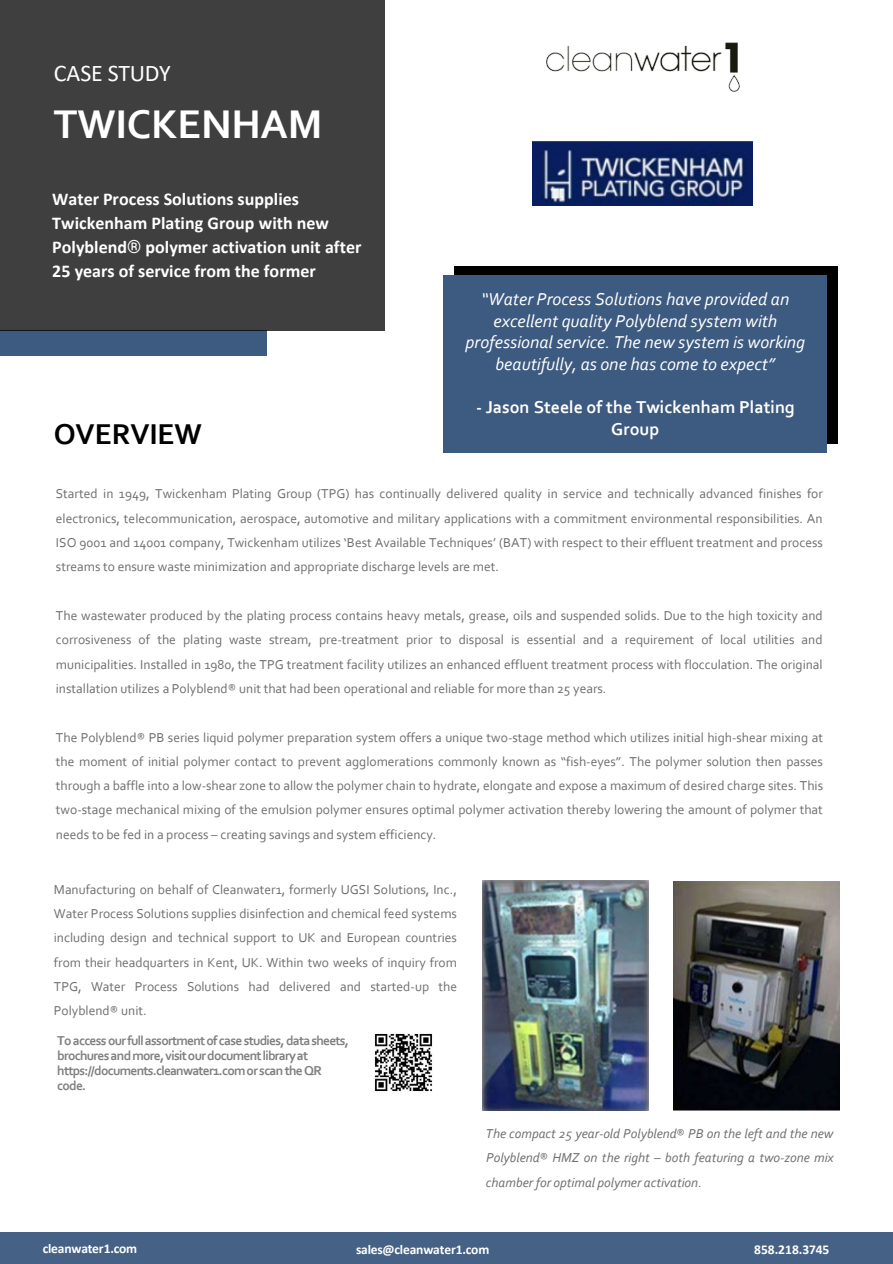
<style>
.page{position:relative;width:893px;height:1264px;background:#fff}
.page>*{position:absolute;margin:0;border:0;box-sizing:border-box;transform-origin:0 0}
.t1{font:700 42px "Corbel";letter-spacing:-.005em;color:#fff}
.t2{font:700 30px "Corbel";letter-spacing:-.005em;color:#000}
.t3{font:24px "Calibri";letter-spacing:-.015em;color:#fff}
.t4{font:italic 18px/21.6px "Corbel";color:#fff;text-align:center}
.t5{font:700 18px/24px "Calibri";letter-spacing:.005em;color:#fff}
.t6{font:700 18px/21.6px "Corbel";color:#fff;text-align:center}
.t7{font:13.5px/24.3px "Corbel";color:#6d6e71;text-align:justify}
.t8{font:700 13.5px/15px "Corbel";letter-spacing:-.05em;color:#7f7f7f}
.t9{font:italic 13.5px/24.3px "Corbel";color:#6d6e71;text-align:justify}
.t10{font:700 13.5px "Calibri";letter-spacing:-.01em;color:#fff}
.s1{font-family:"Roboto";font-weight:400}
.s2{font-style:normal}
</style>
<div class="page">
<div style="left:454px;top:266px;width:383px;height:177px;background:#000"></div>
<div style="left:0;top:330px;width:266px;height:26px;background:#3d5a80"></div>
<img style="left:546px;top:42px;width:193px;height:49px">
<div style="left:0;top:0;width:384px;height:330px;background:#3f3f3f"></div>
<div style="left:0;top:1231px;width:892px;height:32px;background:#456185"></div>
<img style="left:673px;top:881px;width:166px;height:229px">
<img style="left:482px;top:880px;width:166px;height:230px">
<img style="left:532px;top:140px;width:220px;height:65px">
<div style="left:444px;top:275px;width:383px;height:177px;background:#3d5a80"></div>
<img style="left:374px;top:1033px;width:59px;height:59px">
<p class="t3" style="left:54px;top:57px;width:119px">CASE STUDY</p>
<p class="t1" style="left:54px;top:98px;width:270px">TWICKENHAM</p>
<p class="t5" style="left:52px;top:187px;width:310px">Water Process Solutions supplies Twickenham Plating Group with new Polyblend<span class="s1">®</span> polymer activation unit after 25 years of service from the former</p>
<p class="t2" style="left:54px;top:415px;width:150px">OVERVIEW</p>
<p class="t4" style="left:465px;top:287px;width:341px">“Water Process Solutions have provided an excellent quality Polyblend system with professional service. The new system is working beautifully, as one has come to expect”</p>
<p class="t6" style="left:476px;top:395px;width:320px">- Jason Steele of the Twickenham Plating<br>Group</p>
<p class="t7" style="left:56px;top:481px;width:768px">Started in 1949, Twickenham Plating Group (TPG) has continually delivered quality in service and technically advanced finishes for electronics, telecommunication, aerospace, automotive and military applications with a commitment environmental responsibilities. An ISO 9001 and 14001 company, Twickenham utilizes ‘Best Available Techniques’ (BAT) with respect to their effluent treatment and process streams to ensure waste minimization and appropriate discharge levels are met.</p>
<p class="t7" style="left:56px;top:603px;width:768px">The wastewater produced by the plating process contains heavy metals, grease, oils and suspended solids. Due to the high toxicity and corrosiveness of the plating waste stream, pre-treatment prior to disposal is essential and a requirement of local utilities and municipalities. Installed in 1980, the TPG treatment facility utilizes an enhanced effluent treatment process with flocculation. The original installation utilizes a Polyblend® unit that had been operational and reliable for more than 25 years.</p>
<p class="t7" style="left:56px;top:724px;width:768px">The Polyblend® PB series liquid polymer preparation system offers a unique two-stage method which utilizes initial high-shear mixing at the moment of initial polymer contact to prevent agglomerations commonly known as “fish-eyes”. The polymer solution then passes through a baffle into a low-shear zone to allow the polymer chain to hydrate, elongate and expose a maximum of desired charge sites. This two-stage mechanical mixing of the emulsion polymer ensures optimal polymer activation thereby lowering the amount of polymer that needs to be fed in a process – creating savings and system efficiency.</p>
<p class="t7" style="left:54px;top:876px;width:405px">Manufacturing on behalf of Cleanwater1, formerly UGSI Solutions, Inc., Water Process Solutions supplies disinfection and chemical feed systems including design and technical support to UK and European countries from their headquarters in Kent, UK. Within two weeks of inquiry from TPG, Water Process Solutions had delivered and started-up the Polyblend® unit.</p>
<p class="t8" style="left:57px;top:1032px;width:293px">To access our full assortment of case studies, data sheets, brochures and more, visit our document library at https://documents.cleanwater1.com or scan the QR code.</p>
<p class="t9" style="left:486px;top:1120px;width:349px">The compact 25 year-old Polyblend<span class="s2">®</span> PB on the left and the new Polyblend<span class="s2">®</span> HMZ on the right – both featuring a two-zone mix chamber for optimal polymer activation.</p>
<p class="t10" style="left:43px;top:1238px;width:96px">cleanwater1.com</p>
<p class="t10" style="left:356px;top:1239px;width:135px">sales@cleanwater1.com</p>
<p class="t10" style="left:754px;top:1239px;width:77px">858.218.3745</p>
</div>
